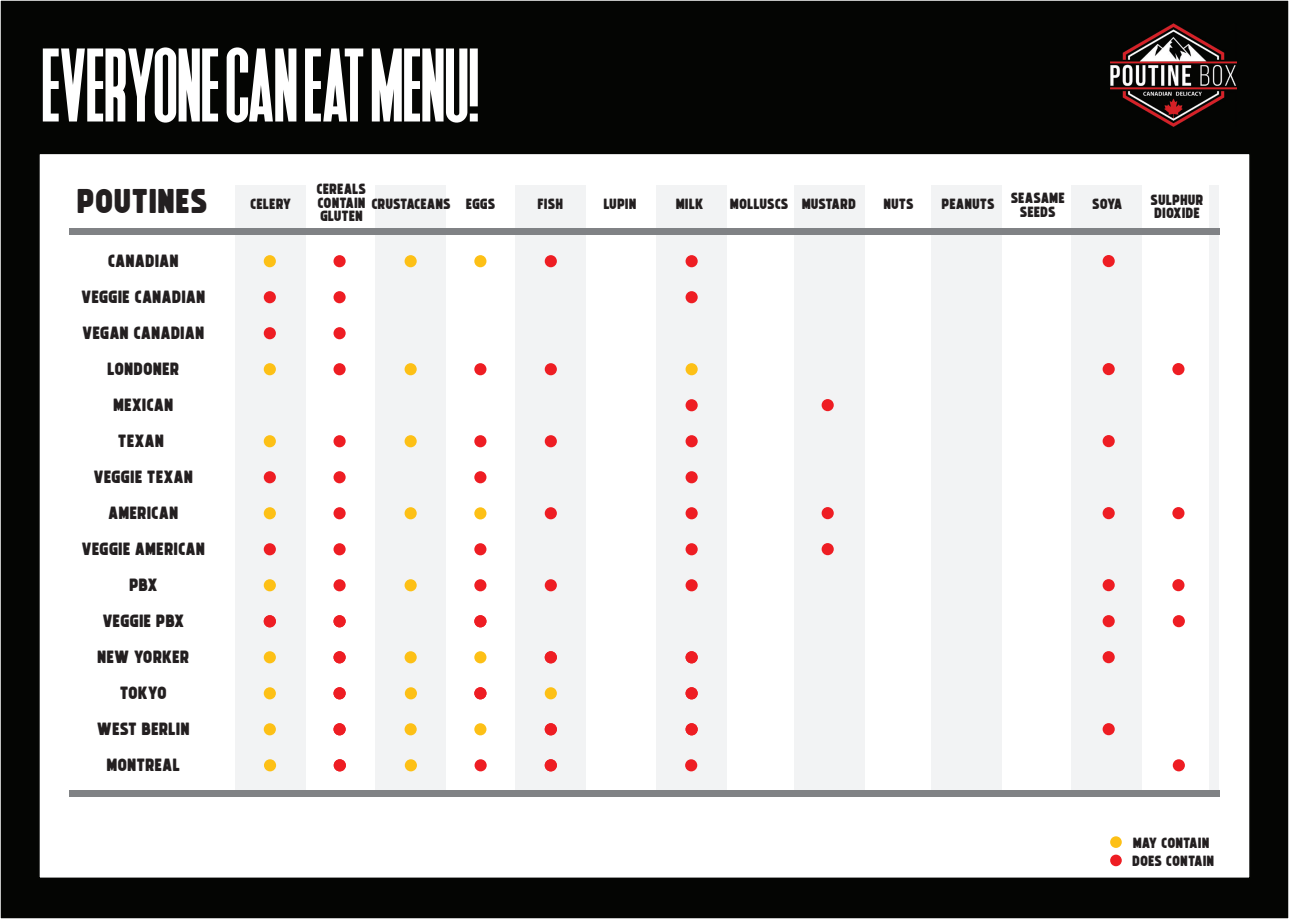
<style>
.page{position:relative;width:1289px;height:919px;background:#fff}
.page>*{position:absolute;margin:0;border:0;box-sizing:border-box;transform-origin:0 0}
.t1{font:condensed 97.05px "Deutschlander";color:#fff}
.t2{font:34.8px "Michelangelo";color:#231f20}
.t3{font:18px/36px "Michelangelo";color:#231f20;text-align:center}
.t4{font:15px/14.9px "Michelangelo";color:#231f20}
</style>
<div class="page">
<div style="left:0;top:0;width:1288px;height:918px;background:#040503"></div>
<img style="left:1110px;top:24px;width:126px;height:102px">
<div style="left:38px;top:153px;width:1212px;height:726px;background:#fff;border:2px solid #040503"></div>
<div style="left:235px;top:185px;width:71px;height:607px;background:#f2f3f4"></div>
<div style="left:375px;top:185px;width:70px;height:607px;background:#f2f3f4"></div>
<div style="left:515px;top:185px;width:71px;height:607px;background:#f2f3f4"></div>
<div style="left:656px;top:185px;width:70px;height:607px;background:#f2f3f4"></div>
<div style="left:794px;top:185px;width:70px;height:607px;background:#f2f3f4"></div>
<div style="left:931px;top:185px;width:70px;height:607px;background:#f2f3f4"></div>
<div style="left:1071px;top:185px;width:70px;height:607px;background:#f2f3f4"></div>
<div style="left:1208px;top:185px;width:10px;height:607px;background:#f2f3f4"></div>
<div style="left:69px;top:228px;width:1150px;height:7px;background:#808285"></div>
<div style="left:264px;top:543px;width:12px;height:12px;background:#ee1d23;border-radius:50%"></div>
<div style="left:264px;top:471px;width:12px;height:12px;background:#ee1d23;border-radius:50%"></div>
<div style="left:264px;top:327px;width:12px;height:12px;background:#ee1d23;border-radius:50%"></div>
<div style="left:264px;top:291px;width:12px;height:12px;background:#ee1d23;border-radius:50%"></div>
<div style="left:333px;top:255px;width:12px;height:12px;background:#ee1d23;border-radius:50%"></div>
<div style="left:333px;top:579px;width:12px;height:12px;background:#ee1d23;border-radius:50%"></div>
<div style="left:333px;top:543px;width:12px;height:12px;background:#ee1d23;border-radius:50%"></div>
<div style="left:333px;top:471px;width:12px;height:12px;background:#ee1d23;border-radius:50%"></div>
<div style="left:333px;top:435px;width:12px;height:12px;background:#ee1d23;border-radius:50%"></div>
<div style="left:333px;top:363px;width:12px;height:12px;background:#ee1d23;border-radius:50%"></div>
<div style="left:333px;top:327px;width:12px;height:12px;background:#ee1d23;border-radius:50%"></div>
<div style="left:333px;top:291px;width:12px;height:12px;background:#ee1d23;border-radius:50%"></div>
<div style="left:333px;top:507px;width:12px;height:12px;background:#ee1d23;border-radius:50%"></div>
<div style="left:474px;top:579px;width:12px;height:12px;background:#ee1d23;border-radius:50%"></div>
<div style="left:474px;top:543px;width:12px;height:12px;background:#ee1d23;border-radius:50%"></div>
<div style="left:474px;top:471px;width:12px;height:12px;background:#ee1d23;border-radius:50%"></div>
<div style="left:474px;top:435px;width:12px;height:12px;background:#ee1d23;border-radius:50%"></div>
<div style="left:474px;top:363px;width:12px;height:12px;background:#ee1d23;border-radius:50%"></div>
<div style="left:544px;top:255px;width:13px;height:12px;background:#ee1d23;border-radius:50%"></div>
<div style="left:544px;top:579px;width:13px;height:12px;background:#ee1d23;border-radius:50%"></div>
<div style="left:544px;top:435px;width:13px;height:12px;background:#ee1d23;border-radius:50%"></div>
<div style="left:544px;top:363px;width:13px;height:12px;background:#ee1d23;border-radius:50%"></div>
<div style="left:544px;top:507px;width:13px;height:12px;background:#ee1d23;border-radius:50%"></div>
<div style="left:685px;top:255px;width:12px;height:12px;background:#ee1d23;border-radius:50%"></div>
<div style="left:685px;top:579px;width:12px;height:12px;background:#ee1d23;border-radius:50%"></div>
<div style="left:685px;top:543px;width:12px;height:12px;background:#ee1d23;border-radius:50%"></div>
<div style="left:685px;top:399px;width:12px;height:12px;background:#ee1d23;border-radius:50%"></div>
<div style="left:685px;top:291px;width:12px;height:12px;background:#ee1d23;border-radius:50%"></div>
<div style="left:685px;top:507px;width:12px;height:12px;background:#ee1d23;border-radius:50%"></div>
<div style="left:821px;top:543px;width:12px;height:12px;background:#ee1d23;border-radius:50%"></div>
<div style="left:821px;top:399px;width:12px;height:12px;background:#ee1d23;border-radius:50%"></div>
<div style="left:821px;top:507px;width:12px;height:12px;background:#ee1d23;border-radius:50%"></div>
<div style="left:1102px;top:723px;width:12px;height:12px;background:#ee1d23;border-radius:50%"></div>
<div style="left:1102px;top:255px;width:12px;height:12px;background:#ee1d23;border-radius:50%"></div>
<div style="left:1102px;top:651px;width:12px;height:12px;background:#ee1d23;border-radius:50%"></div>
<div style="left:1102px;top:579px;width:12px;height:12px;background:#ee1d23;border-radius:50%"></div>
<div style="left:1102px;top:615px;width:12px;height:12px;background:#ee1d23;border-radius:50%"></div>
<div style="left:1102px;top:435px;width:12px;height:12px;background:#ee1d23;border-radius:50%"></div>
<div style="left:1102px;top:363px;width:12px;height:12px;background:#ee1d23;border-radius:50%"></div>
<div style="left:1102px;top:507px;width:12px;height:12px;background:#ee1d23;border-radius:50%"></div>
<div style="left:1172px;top:579px;width:12px;height:12px;background:#ee1d23;border-radius:50%"></div>
<div style="left:1172px;top:363px;width:12px;height:12px;background:#ee1d23;border-radius:50%"></div>
<div style="left:1172px;top:507px;width:12px;height:12px;background:#ee1d23;border-radius:50%"></div>
<div style="left:69px;top:789px;width:1150px;height:7px;background:#808285"></div>
<div style="left:1110px;top:836px;width:11px;height:11px;background:#fdc016;border-radius:50%"></div>
<div style="left:1110px;top:854px;width:11px;height:12px;background:#ee1d23;border-radius:50%"></div>
<div style="left:264px;top:723px;width:12px;height:12px;background:#fdc016;border-radius:50%"></div>
<div style="left:264px;top:255px;width:12px;height:12px;background:#fdc016;border-radius:50%"></div>
<div style="left:264px;top:651px;width:12px;height:12px;background:#fdc016;border-radius:50%"></div>
<div style="left:264px;top:579px;width:12px;height:12px;background:#fdc016;border-radius:50%"></div>
<div style="left:264px;top:615px;width:12px;height:12px;background:#ee1d23;border-radius:50%"></div>
<div style="left:264px;top:435px;width:12px;height:12px;background:#fdc016;border-radius:50%"></div>
<div style="left:264px;top:363px;width:12px;height:12px;background:#fdc016;border-radius:50%"></div>
<div style="left:264px;top:507px;width:12px;height:12px;background:#fdc016;border-radius:50%"></div>
<div style="left:333px;top:723px;width:12px;height:12px;background:#ee1d23;border-radius:50%"></div>
<div style="left:333px;top:651px;width:12px;height:12px;background:#ee1d23;border-radius:50%"></div>
<div style="left:333px;top:687px;width:12px;height:12px;background:#ee1d23;border-radius:50%"></div>
<div style="left:333px;top:615px;width:12px;height:12px;background:#ee1d23;border-radius:50%"></div>
<div style="left:404px;top:723px;width:13px;height:12px;background:#fdc016;border-radius:50%"></div>
<div style="left:404px;top:255px;width:13px;height:12px;background:#fdc016;border-radius:50%"></div>
<div style="left:404px;top:651px;width:13px;height:12px;background:#fdc016;border-radius:50%"></div>
<div style="left:404px;top:579px;width:13px;height:12px;background:#fdc016;border-radius:50%"></div>
<div style="left:404px;top:435px;width:13px;height:12px;background:#fdc016;border-radius:50%"></div>
<div style="left:404px;top:363px;width:13px;height:12px;background:#fdc016;border-radius:50%"></div>
<div style="left:404px;top:507px;width:13px;height:12px;background:#fdc016;border-radius:50%"></div>
<div style="left:474px;top:723px;width:12px;height:12px;background:#fdc016;border-radius:50%"></div>
<div style="left:474px;top:651px;width:12px;height:12px;background:#fdc016;border-radius:50%"></div>
<div style="left:474px;top:687px;width:12px;height:12px;background:#ee1d23;border-radius:50%"></div>
<div style="left:474px;top:615px;width:12px;height:12px;background:#ee1d23;border-radius:50%"></div>
<div style="left:544px;top:723px;width:13px;height:12px;background:#ee1d23;border-radius:50%"></div>
<div style="left:544px;top:651px;width:13px;height:12px;background:#ee1d23;border-radius:50%"></div>
<div style="left:685px;top:723px;width:12px;height:12px;background:#ee1d23;border-radius:50%"></div>
<div style="left:685px;top:651px;width:12px;height:12px;background:#ee1d23;border-radius:50%"></div>
<div style="left:685px;top:687px;width:12px;height:12px;background:#ee1d23;border-radius:50%"></div>
<div style="left:685px;top:363px;width:12px;height:12px;background:#fdc016;border-radius:50%"></div>
<div style="left:685px;top:759px;width:12px;height:12px;background:#ee1d23;border-radius:50%"></div>
<div style="left:1172px;top:759px;width:12px;height:12px;background:#ee1d23;border-radius:50%"></div>
<div style="left:685px;top:435px;width:12px;height:12px;background:#ee1d23;border-radius:50%"></div>
<div style="left:474px;top:255px;width:12px;height:12px;background:#fdc016;border-radius:50%"></div>
<div style="left:685px;top:471px;width:12px;height:12px;background:#ee1d23;border-radius:50%"></div>
<div style="left:474px;top:507px;width:12px;height:12px;background:#fdc016;border-radius:50%"></div>
<div style="left:264px;top:687px;width:12px;height:12px;background:#fdc016;border-radius:50%"></div>
<div style="left:405px;top:687px;width:12px;height:12px;background:#fdc016;border-radius:50%"></div>
<div style="left:544px;top:687px;width:13px;height:12px;background:#fdc016;border-radius:50%"></div>
<div style="left:264px;top:759px;width:12px;height:12px;background:#fdc016;border-radius:50%"></div>
<div style="left:334px;top:759px;width:12px;height:12px;background:#ee1d23;border-radius:50%"></div>
<div style="left:405px;top:759px;width:12px;height:12px;background:#fdc016;border-radius:50%"></div>
<div style="left:474px;top:759px;width:12px;height:12px;background:#ee1d23;border-radius:50%"></div>
<div style="left:544px;top:759px;width:13px;height:12px;background:#ee1d23;border-radius:50%"></div>
<div style="left:1172px;top:615px;width:12px;height:12px;background:#ee1d23;border-radius:50%"></div>
<h1 class="t1" style="left:43px;top:24px;width:439px">EVERYONE CAN EAT MENU!</h1>
<h2 class="t2" style="left:76px;top:182px;width:133px">POUTINES</h2>
<p class="t4" style="left:250px;top:197px;width:43px">CELERY</p>
<p class="t3" style="left:81px;top:243px;width:126px">CANADIAN<br>VEGGIE CANADIAN<br>VEGAN CANADIAN<br>LONDONER<br>MEXICAN<br>TEXAN<br>VEGGIE TEXAN<br>AMERICAN<br>VEGGIE AMERICAN<br>PBX<br>VEGGIE PBX<br>NEW YORKER<br>TOKYO<br>WEST BERLIN<br>MONTREAL</p>
<p class="t4" style="left:317px;top:182px;width:180px">CEREALS<br>CONTAIN CRUSTACEANS EGGS</p>
<p class="t4" style="left:320px;top:209px;width:44px">GLUTEN</p>
<p class="t4" style="left:537px;top:196px;width:27px">FISH</p>
<p class="t4" style="left:603px;top:196px;width:34px">LUPIN</p>
<p class="t4" style="left:675px;top:196px;width:29px">MILK</p>
<p class="t4" style="left:730px;top:196px;width:128px">MOLLUSCS MUSTARD</p>
<p class="t4" style="left:883px;top:196px;width:32px">NUTS</p>
<p class="t4" style="left:941px;top:194px;width:125px">PEANUTS SEASAME</p>
<p class="t4" style="left:1019px;top:204px;width:38px">SEEDS</p>
<p class="t4" style="left:1092px;top:196px;width:32px">SOYA</p>
<p class="t4" style="left:1150px;top:193px;width:54px;line-height:13.5px">SULPHUR<br>DIOXIDE</p>
<p class="t4" style="left:1132px;top:835px;width:78px">MAY CONTAIN</p>
<p class="t4" style="left:1132px;top:853px;width:84px">DOES CONTAIN</p>
</div>
